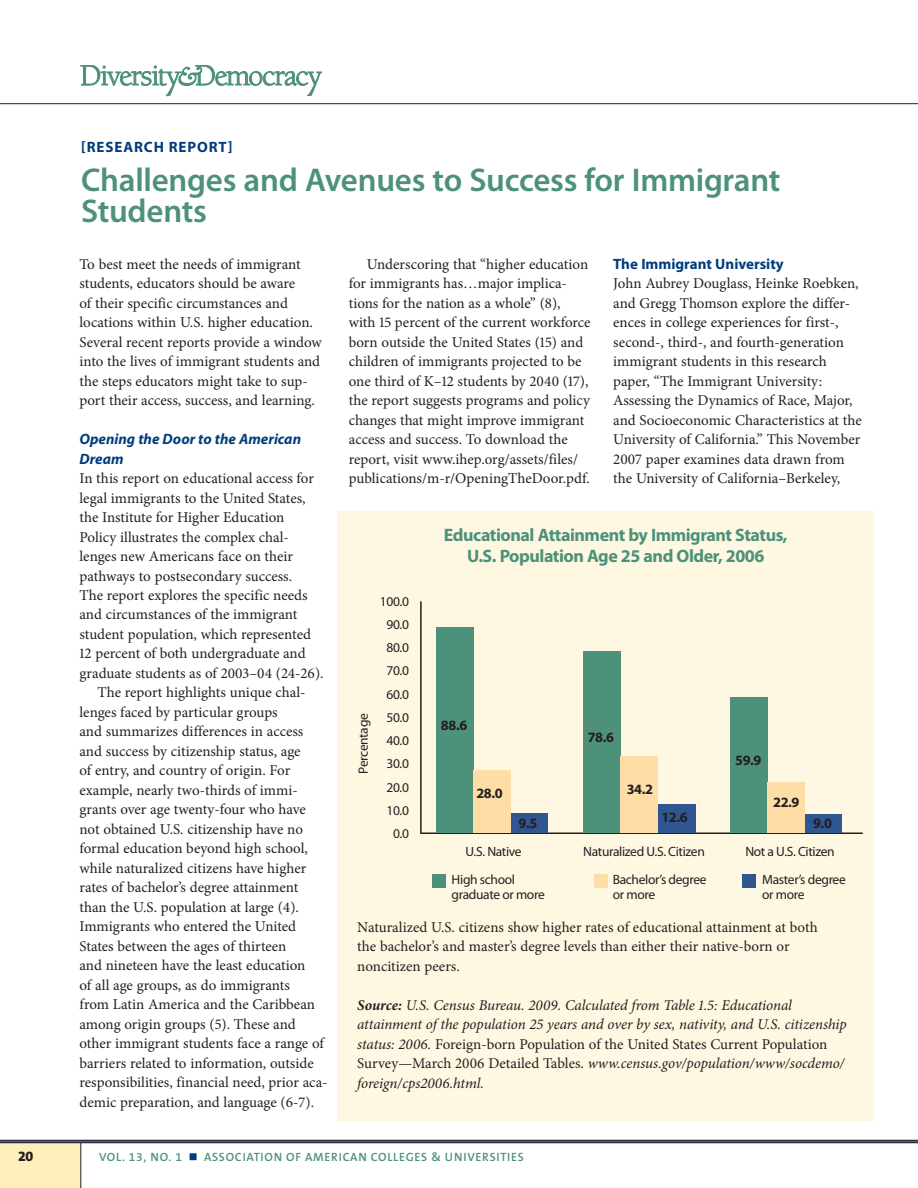
<style>
.page{position:relative;width:918px;height:1188px;background:#fff}
.page>*{position:absolute;margin:0;border:0;box-sizing:border-box;transform-origin:0 0}
.Article_Title_No_Col{font:600 33px/31.5px "Myriad Pro";letter-spacing:-.005em;color:#4d917a}
.Sidebar_Subhead{font:700 18px/21px "Myriad Pro";letter-spacing:-.025em;color:#4d917a;text-align:center}
.Article_Text_1st_Par{font:15px/19.5px "Minion Pro";color:#231f20}
.Article_Text{font:15px/19.5px "Minion Pro";color:#231f20}
.Article_Text-2{font:italic 15px/19.5px "Minion Pro";letter-spacing:-.005em;color:#231f20}
.Article_Subhead{font:italic 700 15px/19.5px "Myriad Pro";color:#013d7d}
.Article_Subhead-2{font:700 15px "Myriad Pro";color:#013d7d}
.Article_Category{font:700 15px "Myriad Pro";color:#013d7d}
.Sidebar_Text{font:700 14.25px "Myriad Pro";color:#231f20}
.t1{font:800 14.25px "The Sans B8";color:#231f20}
.Sidebar_Text-2{font:13.5px/15px "Myriad Pro";letter-spacing:-.025em;color:#231f20}
.t2{font:600 12px "The Sans B6";letter-spacing:.06em;color:#4d917a}
.s1{font-weight:700}
.s2{font-style:normal}
.s3{color:#013d7d}
</style>
<div class="page">
<div style="left:0;top:1142px;width:81px;height:46px;background:#feefbb"></div>
<div style="left:338px;top:511px;width:536px;height:609px;background:#fef8e2"></div>
<hr style="left:420px;top:601px;width:2px;height:233px;background:#231f20">
<hr style="left:421px;top:832px;width:442px;height:2px;background:#231f20">
<div style="left:436px;top:627px;width:37px;height:206px;background:#4d917a"></div>
<div style="left:584px;top:652px;width:37px;height:181px;background:#4d917a"></div>
<div style="left:730px;top:698px;width:38px;height:135px;background:#4d917a"></div>
<div style="left:805px;top:814px;width:37px;height:19px;background:#305691"></div>
<div style="left:658px;top:805px;width:37px;height:28px;background:#305691"></div>
<div style="left:510px;top:814px;width:38px;height:19px;background:#305691"></div>
<div style="left:473px;top:770px;width:37px;height:63px;background:#fedda6"></div>
<div style="left:621px;top:756px;width:37px;height:77px;background:#fedda6"></div>
<div style="left:768px;top:782px;width:37px;height:51px;background:#fedda6"></div>
<div style="left:432px;top:874px;width:14px;height:14px;background:#4d917a"></div>
<div style="left:743px;top:874px;width:13px;height:14px;background:#305691"></div>
<div style="left:594px;top:874px;width:14px;height:14px;background:#fedda6"></div>
<hr style="left:0;top:1140px;width:918px;height:3px;background:#46639a">
<hr style="left:0;top:1140px;width:918px;height:1px;background:#231f20">
<hr style="left:0;top:1142px;width:918px;height:1px;background:#231f20">
<hr style="left:81px;top:1143px;width:1px;height:45px;background:#231f20">
<hr style="left:0;top:103px;width:918px;height:1px;background:#231f20">
<svg style="left:81px;top:65px;width:241px;height:31px"></svg>
<p class="Article_Category" style="left:81px;top:138px;width:16px">[RESEARC</p>
<p class="Article_Category" style="left:154px;top:138px;width:26px">H REPORT</p>
<p class="Article_Category" style="left:228px;top:138px;width:6px">]</p>
<p class="Article_Title_No_Col" style="left:81px;top:164px;width:701px">Challenges and Avenues to Success for Immigrant<br>Students</p>
<p class="Article_Text" style="left:349px;top:254px;width:243px;text-indent:18px">Underscoring that “higher education for immigrants has…major implica&shy;tions for the nation as a whole” (8), with 15 percent of the current workforce born outside the United States (15) and children of immigrants projected to be one third of K–12 students by 2040 (17), the report suggests programs and policy changes that might improve immigrant access and success. To download the report, visit www.ihep.org/assets/files/ publications/m-r/OpeningTheDoor.pdf.</p>
<p class="Article_Subhead-2" style="left:613px;top:255px;width:172px">The Immigrant University</p>
<p class="Article_Text_1st_Par" style="left:80px;top:254px;width:244px">To best meet the needs of immigrant students, educators should be aware<br>of their specific circumstances and locations within U.S. higher education.<br>Several recent reports provide a window into the lives of immigrant students and the steps educators might take to sup&shy;port their access, success, and learning.</p>
<p class="Article_Subhead" style="left:80px;top:429px;width:223px">Opening the Door to the American<br>Dream</p>
<p class="Article_Text_1st_Par" style="left:80px;top:469px;width:246px">In this report on educational access for legal immigrants to the United States, the Institute for Higher Education Policy illustrates the complex chal&shy;lenges new Americans face on their pathways to postsecondary success.<br>The report explores the specific needs and circumstances of the immigrant student population, which represented 12 percent of both undergraduate and graduate students as of 2003–04 (24-26).</p>
<p class="Article_Text" style="left:80px;top:683px;width:250px;text-indent:18px">The report highlights unique chal&shy;lenges faced by particular groups<br>and summarizes differences in access and success by citizenship status, age<br>of entry, and country of origin. For example, nearly two-thirds of immi&shy;grants over age twenty-four who have not obtained U.S. citizenship have no formal education beyond high school, while naturalized citizens have higher rates of bachelor’s degree attainment than the U.S. population at large (4).<br>Immigrants who entered the United States between the ages of thirteen<br>and nineteen have the least education<br>of all age groups, as do immigrants<br>from Latin America and the Caribbean among origin groups (5). These and other immigrant students face a range of barriers related to information, outside responsibilities, financial need, prior aca&shy;demic preparation, and language (6-7).</p>
<p class="Article_Text_1st_Par" style="left:613px;top:274px;width:250px">John Aubrey Douglass, Heinke Roebken, and Gregg Thomson explore the differ&shy;ences in college experiences for first-, second-, third-, and fourth-generation immigrant students in this research paper, “The Immigrant University:<br>Assessing the Dynamics of Race, Major, and Socioeconomic Characteristics at the University of California.” This November 2007 paper examines data drawn from the University of California–Berkeley,</p>
<p class="Sidebar_Subhead" style="left:444px;top:524px;width:345px">Educational Attainment by Immigrant Status,<br>U.S. Population Age 25 and Older, 2006</p>
<p class="Sidebar_Text-2" style="left:380px;top:594px;width:31px">100.0</p>
<p class="Sidebar_Text-2" style="left:386px;top:617px;width:24px">90.0</p>
<p class="Sidebar_Text-2" style="left:386px;top:640px;width:24px">80.0</p>
<p class="Sidebar_Text-2" style="left:386px;top:664px;width:24px">70.0</p>
<p class="Sidebar_Text-2" style="left:386px;top:687px;width:24px">60.0</p>
<p class="Sidebar_Text-2" style="left:386px;top:710px;width:24px">50.0</p>
<p class="Sidebar_Text-2" style="left:386px;top:733px;width:24px">40.0</p>
<p class="Sidebar_Text-2" style="left:386px;top:757px;width:24px">30.0</p>
<p class="Sidebar_Text-2" style="left:386px;top:780px;width:24px">20.0</p>
<p class="Sidebar_Text-2" style="left:386px;top:803px;width:24px">10.0</p>
<p class="Sidebar_Text-2" style="left:393px;top:826px;width:17px">0.0</p>
<p class="Sidebar_Text-2" style="left:356px;top:774px;width:62px;rotate:-90deg">Percentage</p>
<p class="Sidebar_Text" style="left:441px;top:717px;width:28px">88.6</p>
<p class="Sidebar_Text" style="left:588px;top:729px;width:28px">78.6</p>
<p class="Sidebar_Text" style="left:735px;top:752px;width:28px">59.9</p>
<p class="Sidebar_Text" style="left:476px;top:785px;width:28px">28.0</p>
<p class="Sidebar_Text" style="left:627px;top:781px;width:28px">34.2</p>
<p class="Sidebar_Text" style="left:773px;top:794px;width:28px">22.9</p>
<p class="Sidebar_Text" style="left:661px;top:810px;width:28px">12.6</p>
<p class="Sidebar_Text" style="left:519px;top:815px;width:20px">9.5</p>
<p class="Sidebar_Text-2" style="left:466px;top:844px;width:58px">U.S. Native</p>
<p class="Sidebar_Text" style="left:813px;top:816px;width:20px">9.0</p>
<p class="Sidebar_Text-2" style="left:583px;top:844px;width:123px">Naturalized U.S. Citizen</p>
<p class="Sidebar_Text-2" style="left:745px;top:844px;width:91px">Not a U.S. Citizen</p>
<p class="Sidebar_Text-2" style="left:613px;top:873px;width:95px">Bachelor’s degree or more</p>
<p class="Sidebar_Text-2" style="left:762px;top:873px;width:85px">Master’s degree or more</p>
<p class="Sidebar_Text-2" style="left:452px;top:873px;width:95px">High school graduate or more</p>
<p class="Article_Text_1st_Par" style="left:357px;top:917px;width:462px">Naturalized U.S. citizens show higher rates of educational attainment at both the bachelor’s and master’s degree levels than either their native-born or noncitizen peers.</p>
<p class="Article_Text-2" style="left:357px;top:995px;width:491px"><span class="s1">Source:</span> U.S. Census Bureau. 2009. Calculated from Table 1.5: Educational attainment of the population 25 years and over by sex, nativity, and U.S. citizenship status: 2006. <span class="s2">Foreign-born Population of the United States Current Population Survey—March 2006 Detailed Tables.</span> www.census.gov/population/www/socdemo/ foreign/cps2006.html.</p>
<p class="t1" style="left:18px;top:1149px;width:17px">20</p>
<p class="t2" style="left:99px;top:1150px;width:426px">VOL. 13, NO. 1 <span class="s3">■</span> ASSOCIATION OF AMERICAN COLLEGES &amp; UNIVERSITIES</p>
</div>
